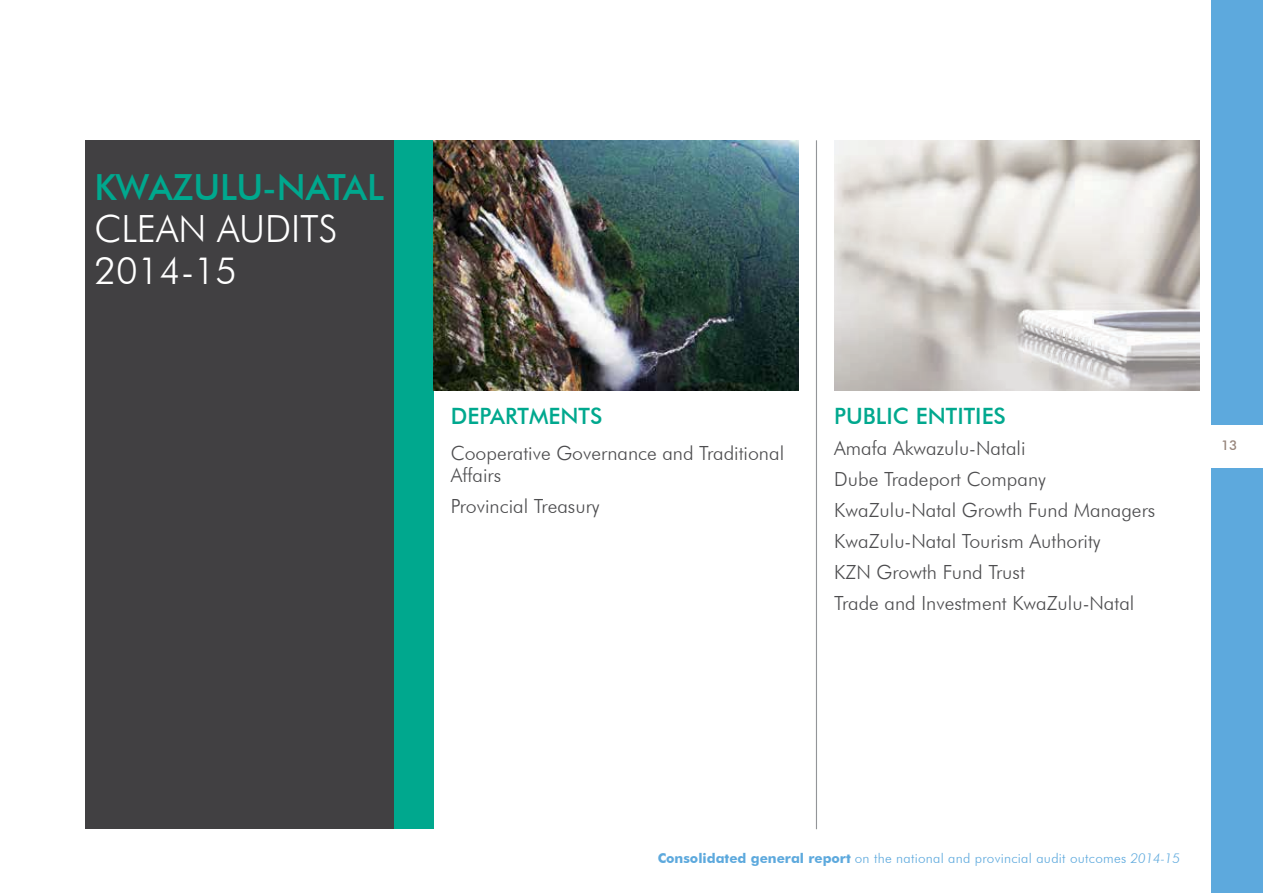
<style>
.page{position:relative;width:1263px;height:893px;background:#fff}
.page>*{position:absolute;margin:0;border:0;box-sizing:border-box;transform-origin:0 0}
.t1{font:300 37.5px/42px "Futura BT";color:#fff}
.t2{font:500 36px "Futura BT";letter-spacing:-.01em;color:#00a88e}
.t3{font:500 22.5px "Futura BT";color:#00a88e}
.t4{font:300 19.5px/31px "Futura BT";color:#4d4d4f}
.t5{font:300 13.5px "Futura BT";letter-spacing:.02em;color:#5da9dd}
.t6{font:500 13.5px "Futura BT";color:#97857b}
.s1{font-weight:700}
.s2{font-style:italic}
</style>
<div class="page">
<div style="left:1212px;top:0;width:51px;height:893px;background:#5da9dd"></div>
<div style="left:1209px;top:425px;width:54px;height:43px;background:#fff"></div>
<div style="left:85px;top:140px;width:309px;height:689px;background:#414042"></div>
<div style="left:394px;top:140px;width:40px;height:689px;background:#00a88e"></div>
<img style="left:434px;top:140px;width:365px;height:250px">
<img style="left:834px;top:140px;width:365px;height:250px">
<hr style="left:816px;top:140px;width:1px;height:689px;background:#939598">
<h2 class="t2" style="left:95px;top:165px;width:291px">KWAZULU-NATAL</h2>
<h1 class="t1" style="left:95px;top:207px;width:244px">CLEAN AUDITS<br>2014-15</h1>
<p class="t3" style="left:451px;top:403px;width:153px">DEPARTMENTS</p>
<p class="t4" style="left:451px;top:441px;width:335px;line-height:22.5px">Cooperative Governance and Traditional<br>Affairs</p>
<p class="t4" style="left:451px;top:490px;width:150px">Provincial Treasury</p>
<p class="t3" style="left:834px;top:403px;width:173px">PUBLIC ENTITIES</p>
<p class="t4" style="left:834px;top:433px;width:322px">Amafa Akwazulu-Natali<br>Dube Tradeport Company<br>KwaZulu-Natal Growth Fund Managers<br>KwaZulu-Natal Tourism Authority<br>KZN Growth Fund Trust<br>Trade and Investment KwaZulu-Natal</p>
<p class="t6" style="left:1221px;top:436px;width:18px">13</p>
<p class="t5" style="left:658px;top:850px;width:524px"><span class="s1">Consolidated general report</span> on the national and provincial audit outcomes <span class="s2">2014-15</span></p>
</div>
